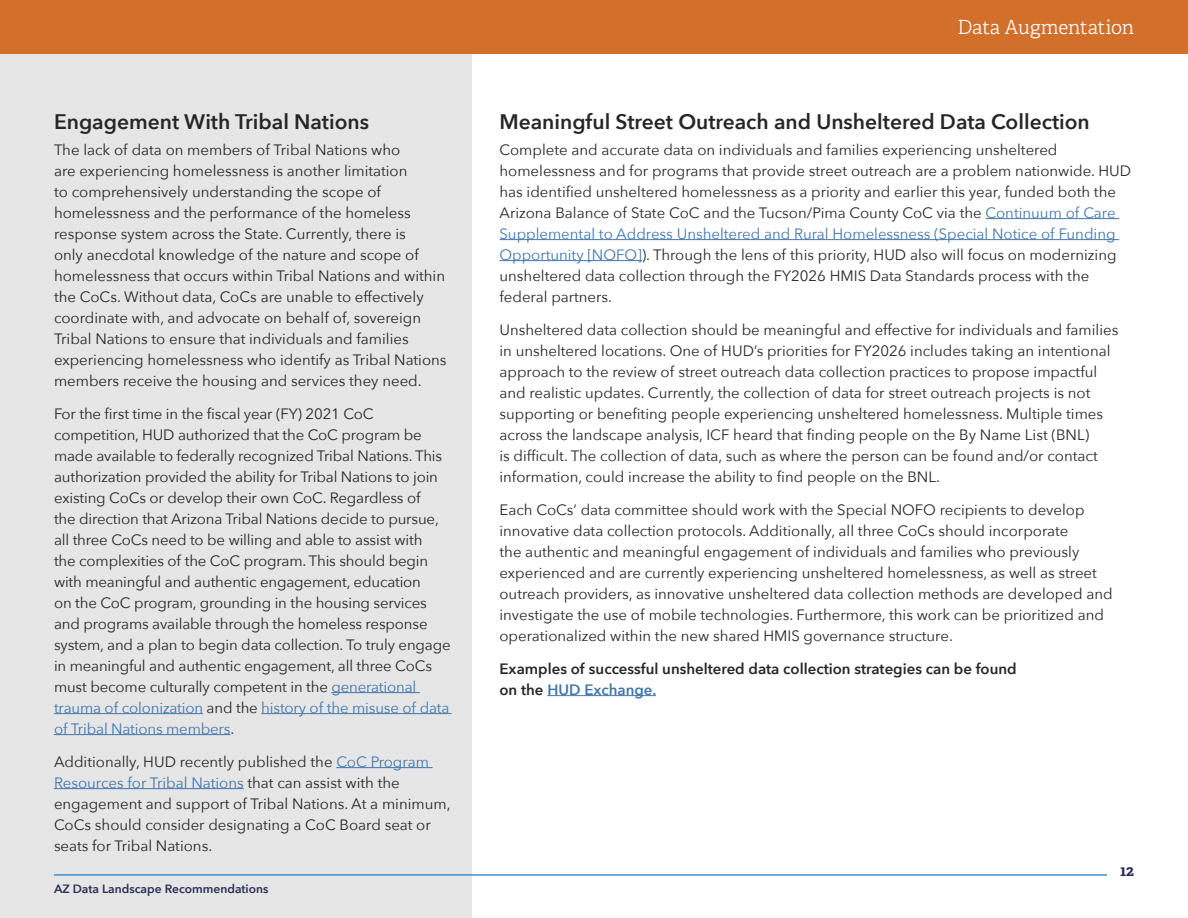
<style>
.page{position:relative;width:1188px;height:918px;background:#fff}
.page>*{position:absolute;margin:0;border:0;box-sizing:border-box;transform-origin:0 0}
.t1{font:600 21px "Avenir Next";color:#262626}
.t2{font:300 19.5px "Adelle";letter-spacing:-.015em;color:#fff}
.text{font:15px/21px "Avenir Next";color:#262626}
.text-2{font:600 15px/21px "Avenir Next";color:#262626}
.t3{font:700 15px "Adelle";color:#282e55}
.t4{font:600 12px "Avenir Next";color:#282e55}
.s1{color:#4176ad}
</style>
<div class="page">
<div style="left:0;top:44px;width:471px;height:874px;background:#e6e6e6"></div>
<hr style="left:331px;top:692px;width:89px;height:1px;background:#4176ad">
<hr style="left:54px;top:713px;width:149px;height:1px;background:#4176ad">
<hr style="left:261px;top:713px;width:190px;height:1px;background:#4176ad">
<hr style="left:54px;top:734px;width:176px;height:1px;background:#4176ad">
<hr style="left:336px;top:767px;width:97px;height:1px;background:#4176ad">
<hr style="left:54px;top:788px;width:190px;height:1px;background:#4176ad">
<hr style="left:986px;top:218px;width:133px;height:1px;background:#4176ad">
<hr style="left:500px;top:239px;width:619px;height:1px;background:#4176ad">
<hr style="left:500px;top:260px;width:142px;height:1px;background:#4176ad">
<hr style="left:547px;top:695px;width:109px;height:1px;background:#4176ad">
<div style="left:0;top:0;width:1188px;height:54px;background:#d26f2a"></div>
<hr style="left:54px;top:874px;width:1053px;height:2px;background:#3e90c7">
<h2 class="t1" style="left:54px;top:104px;width:317px">Engagement With Tribal Nations</h2>
<p class="text" style="left:54px;top:138px;width:394px">The lack of data on members of Tribal Nations who<br>are experiencing homelessness is another limitation<br>to comprehensively understanding the scope of homelessness and the performance of the homeless response system across the State. Currently, there is<br>only anecdotal knowledge of the nature and scope of homelessness that occurs within Tribal Nations and within the CoCs. Without data, CoCs are unable to effectively coordinate with, and advocate on behalf of, sovereign Tribal Nations to ensure that individuals and families experiencing homelessness who identify as Tribal Nations members receive the housing and services they need.</p>
<p class="text" style="left:54px;top:402px;width:398px">For the first time in the fiscal year (FY) 2021 CoC competition, HUD authorized that the CoC program be made available to federally recognized Tribal Nations. This authorization provided the ability for Tribal Nations to join existing CoCs or develop their own CoC. Regardless of<br>the direction that Arizona Tribal Nations decide to pursue, all three CoCs need to be willing and able to assist with<br>the complexities of the CoC program. This should begin with meaningful and authentic engagement, education<br>on the CoC program, grounding in the housing services and programs available through the homeless response system, and a plan to begin data collection. To truly engage in meaningful and authentic engagement, all three CoCs must become culturally competent in the <span class="s1">generational trauma of colonization</span> and the <span class="s1">history of the misuse of data of Tribal Nations members</span>.</p>
<p class="text" style="left:54px;top:750px;width:398px">Additionally, HUD recently published the <span class="s1">CoC Program Resources for Tribal Nations</span> that can assist with the engagement and support of Tribal Nations. At a minimum, CoCs should consider designating a CoC Board seat or seats for Tribal Nations.</p>
<p class="t4" style="left:54px;top:878px;width:216px">AZ Data Landscape Recommendations</p>
<p class="t2" style="left:957px;top:16px;width:178px">Data Augmentation</p>
<h2 class="t1" style="left:500px;top:104px;width:592px">Meaningful Street Outreach and Unsheltered Data Collection</h2>
<p class="text" style="left:500px;top:138px;width:633px">Complete and accurate data on individuals and families experiencing unsheltered homelessness and for programs that provide street outreach are a problem nationwide. HUD has identified unsheltered homelessness as a priority and earlier this year, funded both the Arizona Balance of State CoC and the Tucson/Pima County CoC via the <span class="s1">Continuum of Care Supplemental to Address Unsheltered and Rural Homelessness (Special Notice of Funding Opportunity [NOFO]</span>). Through the lens of this priority, HUD also will focus on modernizing unsheltered data collection through the FY2026 HMIS Data Standards process with the federal partners.</p>
<p class="text" style="left:500px;top:318px;width:620px">Unsheltered data collection should be meaningful and effective for individuals and families in unsheltered locations. One of HUD’s priorities for FY2026 includes taking an intentional approach to the review of street outreach data collection practices to propose impactful and realistic updates. Currently, the collection of data for street outreach projects is not supporting or benefiting people experiencing unsheltered homelessness. Multiple times across the landscape analysis, ICF heard that finding people on the By Name List (BNL)<br>is difficult. The collection of data, such as where the person can be found and/or contact information, could increase the ability to find people on the BNL.</p>
<p class="text" style="left:500px;top:498px;width:615px">Each CoCs’ data committee should work with the Special NOFO recipients to develop innovative data collection protocols. Additionally, all three CoCs should incorporate<br>the authentic and meaningful engagement of individuals and families who previously experienced and are currently experiencing unsheltered homelessness, as well as street outreach providers, as innovative unsheltered data collection methods are developed and investigate the use of mobile technologies. Furthermore, this work can be prioritized and operationalized within the new shared HMIS governance structure.</p>
<p class="text-2" style="left:500px;top:657px;width:519px">Examples of successful unsheltered data collection strategies can be found on the <span class="s1">HUD Exchange.</span></p>
<p class="t3" style="left:1120px;top:861px;width:15px">12</p>
</div>
